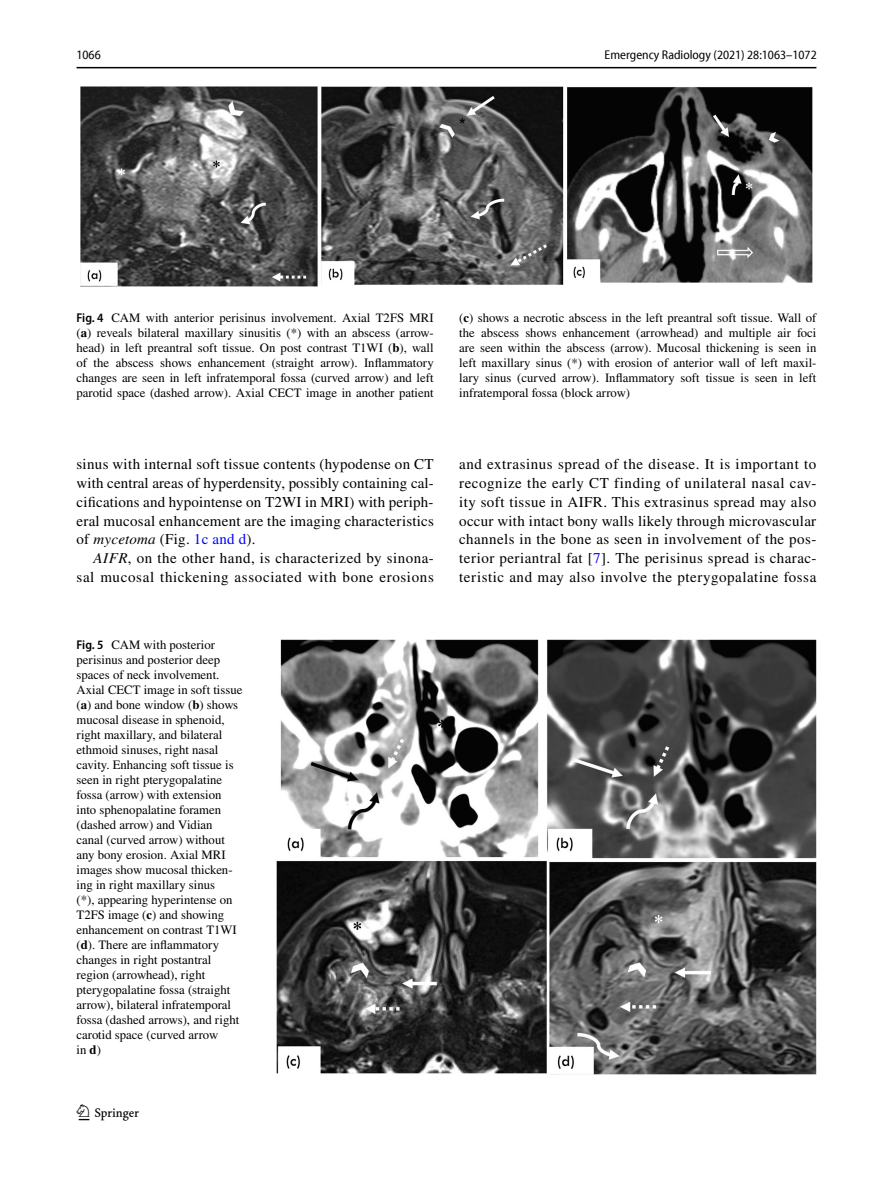
<style>
.page{position:relative;width:893px;height:1187px;background:#fff}
.page>*{position:absolute;margin:0;border:0;box-sizing:border-box;transform-origin:0 0}
.t1{font:22.5px "Springnew Regular 2";color:#000}
.t2{font:15px/18.8px "STIX";letter-spacing:.035em;color:#000;text-align:justify}
.t3{font:12.75px/15px "STIX";color:#000;text-align:justify}
.t4{font:semi-condensed 12.75px "Myriad Pro Unic";color:#000}
.s1{font-family:"Myriad Pro";font-weight:600;font-stretch:semi-condensed}
.s2{font-weight:700}
.s3{font-style:italic}
.s4{color:#00f}
</style>
<div class="page">
<hr style="left:77px;top:67px;width:739px;height:1px;background:#000">
<img style="left:81px;top:87px;width:731px;height:199px">
<img style="left:276px;top:639px;width:540px;height:434px">
<p class="t4" style="left:77px;top:50px;width:26px">1066</p>
<p class="t4" style="left:605px;top:50px;width:214px">Emergency Radiology (2021) 28:1063–1072</p>
<p class="t3" style="left:77px;top:311px;width:359px"><span class="s1">Fig. 4</span> CAM with anterior perisinus involvement. Axial T2FS MRI (<span class="s2">a</span>) reveals bilateral maxillary sinusitis (*) with an abscess (arrow&shy;head) in left preantral soft tissue. On post contrast T1WI (<span class="s2">b</span>), wall of the abscess shows enhancement (straight arrow). Inflammatory changes are seen in left infratemporal fossa (curved arrow) and left parotid space (dashed arrow). Axial CECT image in another patient</p>
<p class="t3" style="left:459px;top:311px;width:359px">(<span class="s2">c</span>) shows a necrotic abscess in the left preantral soft tissue. Wall of the abscess shows enhancement (arrowhead) and multiple air foci are seen within the abscess (arrow). Mucosal thickening is seen in left maxillary sinus (*) with erosion of anterior wall of left maxil&shy;lary sinus (curved arrow). Inflammatory soft tissue is seen in left infratemporal fossa (block arrow)</p>
<p class="t2" style="left:77px;top:456px;width:359px">sinus with internal soft tissue contents (hypodense on CT with central areas of hyperdensity, possibly containing cal&shy;cifications and hypointense on T2WI in MRI) with periph&shy;eral mucosal enhancement are the imaging characteristics of <span class="s3">mycetoma</span> (Fig. <span class="s4">1c and d</span>).</p>
<p class="t2" style="left:77px;top:550px;width:359px;text-align:right"><span class="s3">AIFR</span>, on the other hand, is characterized by sinona&shy;sal mucosal thickening associated with bone erosions</p>
<p class="t3" style="left:77px;top:637px;width:167px;text-align:left"><span class="s1">Fig. 5</span> CAM with posterior perisinus and posterior deep spaces of neck involvement.<br>Axial CECT image in soft tissue (<span class="s2">a</span>) and bone window (<span class="s2">b</span>) shows mucosal disease in sphenoid, right maxillary, and bilateral ethmoid sinuses, right nasal cavity. Enhancing soft tissue is seen in right pterygopalatine fossa (arrow) with extension into sphenopalatine foramen (dashed arrow) and Vidian canal (curved arrow) without any bony erosion. Axial MRI images show mucosal thicken&shy;ing in right maxillary sinus<br>(*), appearing hyperintense on<br>T2FS image (<span class="s2">c</span>) and showing enhancement on contrast T1WI (<span class="s2">d</span>). There are inflammatory changes in right postantral region (arrowhead), right pterygopalatine fossa (straight arrow), bilateral infratemporal fossa (dashed arrows), and right carotid space (curved arrow<br>in <span class="s2">d</span>)</p>
<h1 class="t1" style="left:79px;top:1104px;width:62px">1 3</h1>
<p class="t2" style="left:459px;top:456px;width:359px">and extrasinus spread of the disease. It is important to recognize the early CT finding of unilateral nasal cav&shy;ity soft tissue in AIFR. This extrasinus spread may also occur with intact bony walls likely through microvascular channels in the bone as seen in involvement of the pos&shy;terior periantral fat [<span class="s4">7</span>]. The perisinus spread is charac&shy;teristic and may also involve the pterygopalatine fossa</p>
</div>
